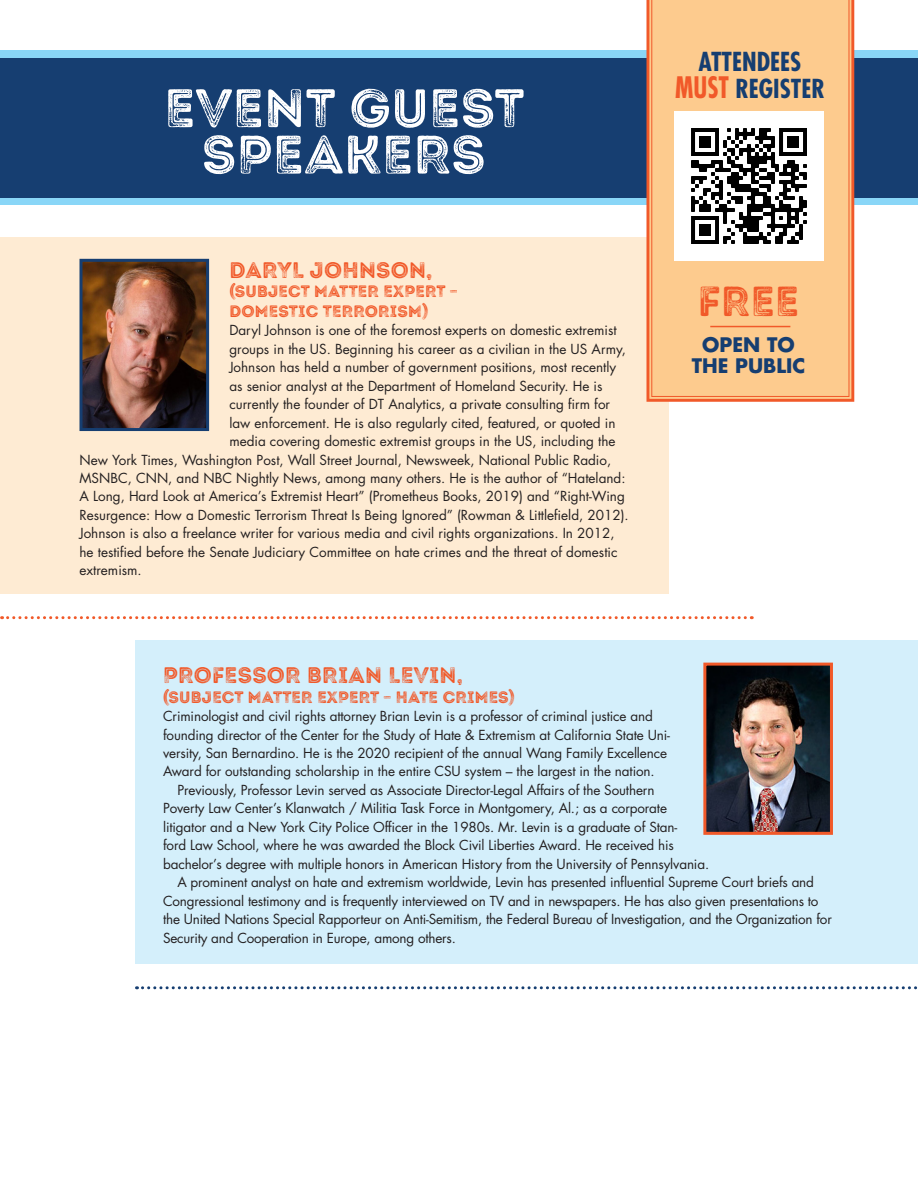
<style>
.page{position:relative;width:918px;height:1188px;background:#fff}
.page>*{position:absolute;margin:0;border:0;box-sizing:border-box;transform-origin:0 0}
.t1{font:54px/46.3px "Intro Rust G Base 2 Line";letter-spacing:.01em;color:#fff;text-align:center}
.t2{font:42px "Intro Rust G Base 2 Line";color:#f15929}
.t3{font:700 condensed 25.5px/27px "Futura";color:#163e71;text-align:center}
.t4{font:22.5px "Intro Rust G Base 2 Line";letter-spacing:.01em;color:#f15929}
.t5{font:700 19.5px/21px "Futura";color:#163e71;text-align:center}
.t6{font:16.5px/19.5px "Intro Rust G Base 2 Line";letter-spacing:.01em;color:#f15929}
.t7{font:13.5px/18.5px "Futura";letter-spacing:-.01em;color:#231f20}
.s1{font-size:28.8px;color:#f15929}
</style>
<div class="page">
<svg style="left:136px;top:986px;width:781px;height:3px"></svg>
<div style="left:135px;top:640px;width:783px;height:324px;background:#d4effb"></div>
<img style="left:707px;top:667px;width:122px;height:164px">
<div style="left:703px;top:663px;width:130px;height:172px;border:3px solid #f15929"></div>
<div style="left:0;top:237px;width:669px;height:357px;background:#feebd3"></div>
<img style="left:84px;top:263px;width:121px;height:164px">
<div style="left:80px;top:259px;width:129px;height:172px;border:3px solid #163e71"></div>
<svg style="left:2px;top:616px;width:750px;height:3px"></svg>
<div style="left:0;top:50px;width:918px;height:155px;background:#89d6f7"></div>
<div style="left:0;top:58px;width:918px;height:140px;background:#163e71"></div>
<svg style="left:646px;top:0;width:209px;height:402px;background:#ee8759"></svg>
<div style="left:651px;top:0;width:198px;height:397px;background:#fdcb8e"></div>
<img style="left:674px;top:111px;width:149px;height:149px">
<hr style="left:710px;top:326px;width:80px;height:1px;background:#f15929">
<p class="t1" style="left:164px;top:86px;width:362px">EVENT GUEST<br>SPEAKERS</p>
<p class="t4" style="left:229px;top:256px;width:205px">DARYL JOHNSON,</p>
<p class="t6" style="left:229px;top:282px;width:230px">(SUBJECT MATTER EXPERT –<br>DOMESTIC TERRORISM)</p>
<p class="t7" style="left:229px;top:321px;width:389px">Daryl Johnson is one of the foremost experts on domestic extremist</p>
<p class="t7" style="left:229px;top:340px;width:398px">groups in the US. Beginning his career as a civilian in the US Army,</p>
<p class="t7" style="left:229px;top:358px;width:388px">Johnson has held a number of government positions, most recently</p>
<p class="t7" style="left:229px;top:377px;width:375px">as senior analyst at the Department of Homeland Security. He is</p>
<p class="t7" style="left:229px;top:395px;width:382px">currently the founder of DT Analytics, a private consulting firm for</p>
<p class="t7" style="left:229px;top:414px;width:388px">law enforcement. He is also regularly cited, featured, or quoted in</p>
<p class="t7" style="left:229px;top:432px;width:388px">media covering domestic extremist groups in the US, including the</p>
<p class="t7" style="left:80px;top:451px;width:533px">New York Times, Washington Post, Wall Street Journal, Newsweek, National Public Radio,</p>
<p class="t7" style="left:80px;top:469px;width:548px">MSNBC, CNN, and NBC Nightly News, among many others. He is the author of “Hateland:</p>
<p class="t7" style="left:80px;top:487px;width:547px">A Long, Hard Look at America’s Extremist Heart” (Prometheus Books, 2019) and “Right-Wing</p>
<p class="t7" style="left:80px;top:506px;width:551px">Resurgence: How a Domestic Terrorism Threat Is Being Ignored” (Rowman &amp; Littlefield, 2012).</p>
<p class="t7" style="left:80px;top:524px;width:537px">Johnson is also a freelance writer for various media and civil rights organizations. In 2012,</p>
<p class="t7" style="left:80px;top:543px;width:540px">he testified before the Senate Judiciary Committee on hate crimes and the threat of domestic</p>
<p class="t7" style="left:80px;top:561px;width:64px">extremism.</p>
<p class="t3" style="left:675px;top:49px;width:151px">ATTENDEES<br><span class="s1">MUST</span> REGISTER</p>
<p class="t2" style="left:698px;top:275px;width:103px">FREE</p>
<p class="t5" style="left:692px;top:334px;width:115px">OPEN TO<br>THE PUBLIC</p>
<p class="t4" style="left:163px;top:661px;width:301px">PROFESSOR BRIAN LEVIN,</p>
<p class="t6" style="left:163px;top:687px;width:353px">(SUBJECT MATTER EXPERT – HATE CRIMES)</p>
<p class="t7" style="left:163px;top:707px;width:508px">Criminologist and civil rights attorney Brian Levin is a professor of criminal justice and founding director of the Center for the Study of Hate &amp; Extremism at California State Uni&shy;versity, San Bernardino. He is the 2020 recipient of the annual Wang Family Excellence Award for outstanding scholarship in the entire CSU system – the largest in the nation.</p>
<p class="t7" style="left:163px;top:781px;width:548px;text-indent:14px">Previously, Professor Levin served as Associate Director-Legal Affairs of the Southern<br>Poverty Law Center’s Klanwatch / Militia Task Force in Montgomery, Al.; as a corporate litigator and a New York City Police Officer in the 1980s. Mr. Levin is a graduate of Stan-<br>ford Law School, where he was awarded the Block Civil Liberties Award. He received his bachelor’s degree with multiple honors in American History from the University of Pennsylvania.</p>
<p class="t7" style="left:163px;top:873px;width:670px;text-indent:14px">A prominent analyst on hate and extremism worldwide, Levin has presented influential Supreme Court briefs and Congressional testimony and is frequently interviewed on TV and in newspapers. He has also given presentations to the United Nations Special Rapporteur on Anti-Semitism, the Federal Bureau of Investigation, and the Organization for Security and Cooperation in Europe, among others.</p>
</div>
